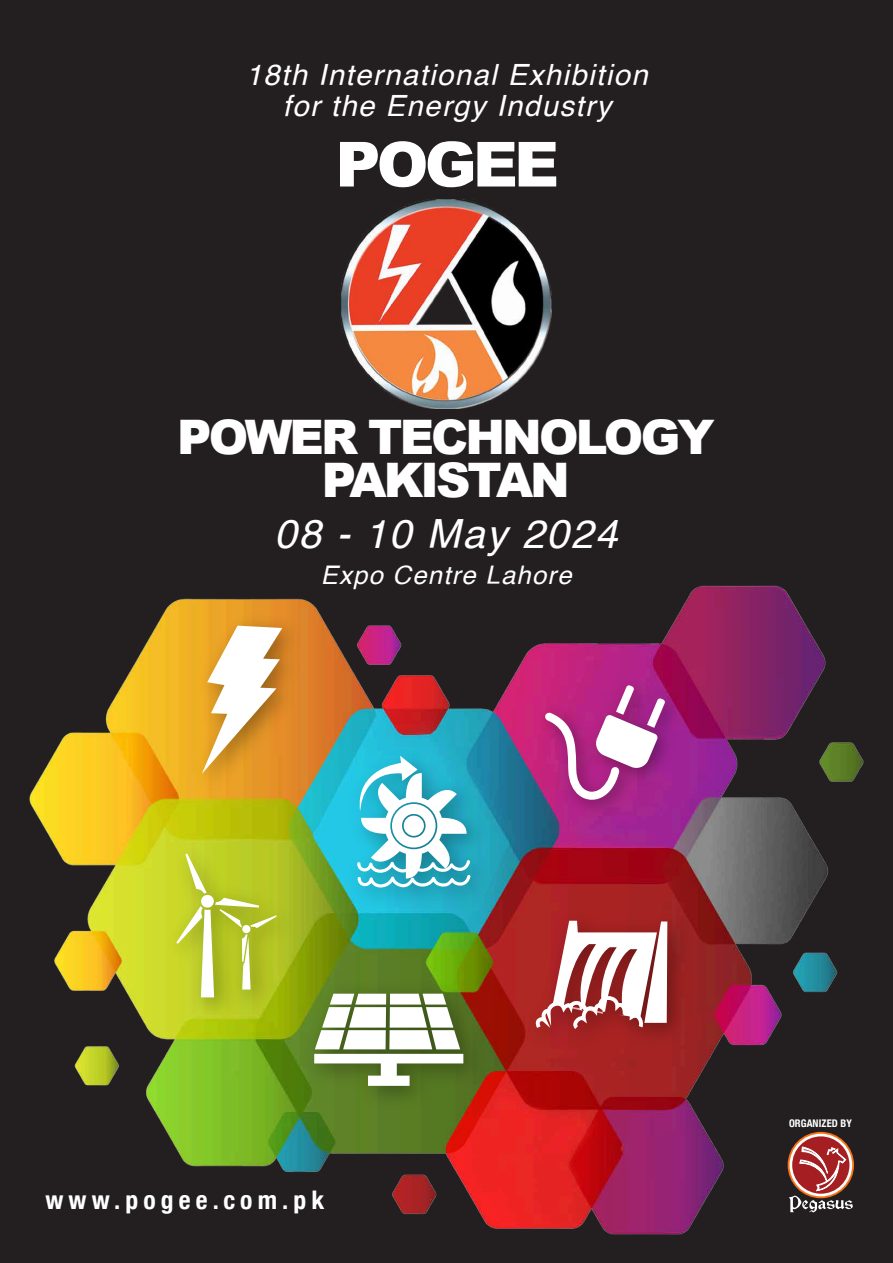
<style>
.page{position:relative;width:893px;height:1263px;background:#231f20}
.page>*{position:absolute;margin:0;border:0;box-sizing:border-box;transform-origin:0 0}
.t1{font:900 62.25px "Arial";letter-spacing:-.06em;color:#fff}
.t2{font:900 47.55px/43.3px "Arial";letter-spacing:-.06em;color:#fff;text-align:center}
.t3{font:italic 40.2px "Helvetica";letter-spacing:.05em;color:#fff}
.t4{font:italic 29.25px/31px "Helvetica";letter-spacing:.05em;color:#fff;text-align:center}
.t5{font:italic 25.65px "Helvetica";letter-spacing:.05em;color:#fff}
.t6{font:700 condensed 25.65px "Helvetica Neue";letter-spacing:.2em;color:#fff}
.t7{font:700 condensed 10.5px "Helvetica Neue";letter-spacing:.01em;color:#fff}
</style>
<div class="page">
<img style="left:29px;top:585px;width:835px;height:650px">
<img style="left:341px;top:199px;width:210px;height:209px">
<img style="left:338px;top:737px;width:163px;height:180px">
<svg style="left:354px;top:756px;width:117px;height:132px;background:#79cddb"></svg>
<img style="left:516px;top:901px;width:182px;height:161px">
<svg style="left:537px;top:921px;width:130px;height:134px;background:#c37878"></svg>
<img style="left:529px;top:670px;width:161px;height:154px">
<svg style="left:545px;top:685px;width:120px;height:115px;background:#c25ea3"></svg>
<img style="left:182px;top:606px;width:131px;height:199px">
<svg style="left:202px;top:626px;width:80px;height:148px;background:#e9c182"></svg>
<img style="left:157px;top:834px;width:151px;height:194px">
<svg style="left:176px;top:853px;width:101px;height:144px;background:#c0ce44"></svg>
<img style="left:295px;top:974px;width:199px;height:143px">
<svg style="left:314px;top:994px;width:149px;height:92px;background:#b3c09f"></svg>
<svg style="left:788px;top:1132px;width:66px;height:80px"></svg>
<p class="t4" style="left:246px;top:62px;width:403px">18th International Exhibition for the Energy Industry</p>
<h1 class="t1" style="left:335px;top:129px;width:225px">POGEE</h1>
<h2 class="t2" style="left:177px;top:416px;width:539px">POWER TECHNOLOGY<br>PAKISTAN</h2>
<h3 class="t3" style="left:274px;top:518px;width:345px">08 - 10 May 2024</h3>
<p class="t5" style="left:321px;top:565px;width:252px">Expo Centre Lahore</p>
<p class="t6" style="left:45px;top:1190px;width:280px">www.pogee.com.pk</p>
<p class="t7" style="left:789px;top:1119px;width:64px">ORGANIZED BY</p>
</div>
